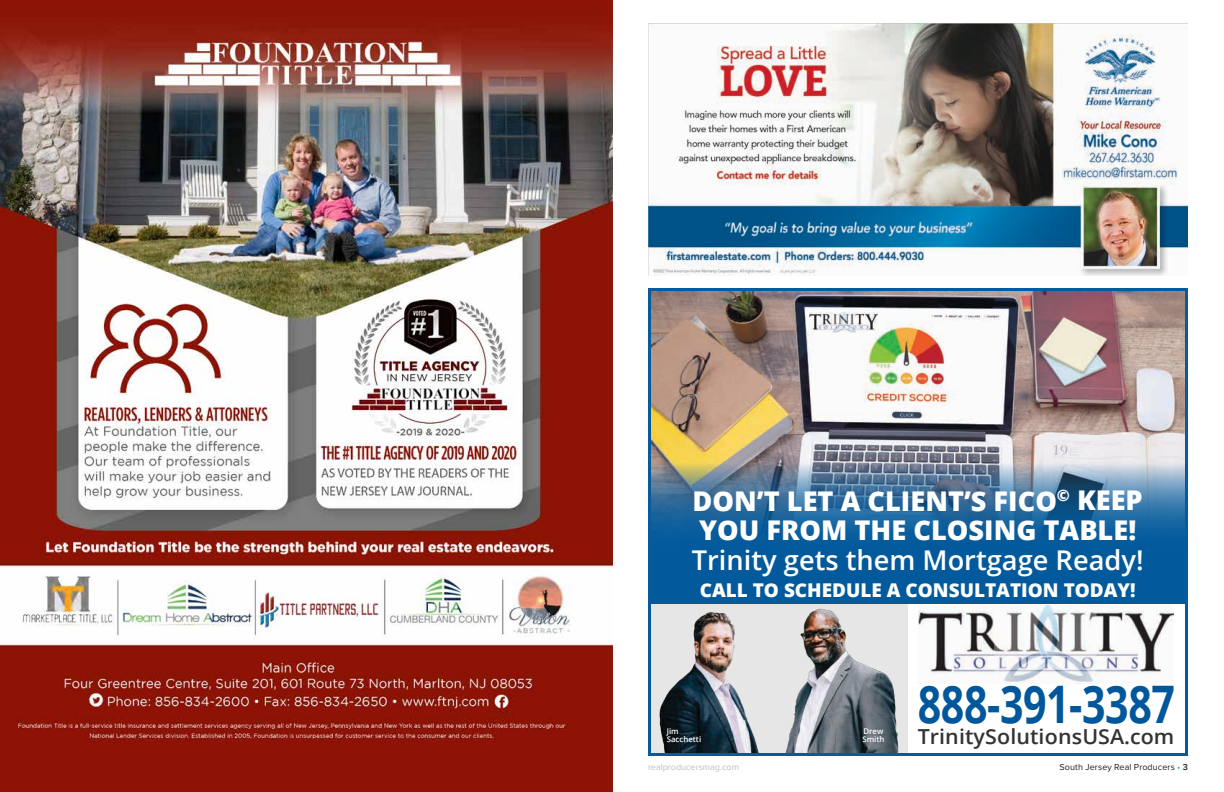
<style>
.page{position:relative;width:1224px;height:792px;background:#fff}
.page>*{position:absolute;margin:0;border:0;box-sizing:border-box;transform-origin:0 0}
.t1{font:700 51.8px "Open Sans";letter-spacing:-.01em;color:#00579c;scale:.8 1}
.t2{font:800 27.2px/29.1px "Open Sans";color:#fff}
.t3{font:600 27.2px "Open Sans";color:#fff}
.t4{font:600 20.7px "Open Sans";color:#333;scale:1.04 1}
.t5{font:800 19px "Open Sans";color:#fff}
.t6{font:9px "Proxima Nova";letter-spacing:.01em;color:#231f20}
.t7{font:9px "Proxima Nova";color:#bcbec0}
.t8{font:600 7.8px/7.8px "Open Sans";color:#fff}
.s1{color:#19a8e0}
.s2{font-weight:600}
</style>
<div class="page">
<img style="left:0;top:0;width:613px;height:792px">
<img style="left:648px;top:288px;width:540px;height:468px">
<img style="left:810px;top:312px;width:67px;height:21px">
<img style="left:648px;top:24px;width:540px;height:252px">
<p class="t2" style="left:693px;top:485px;width:452px">DON’T LET A CLIENT’S FICO<sup>©</sup> KEEP<br>YOU FROM THE CLOSING TABLE!</p>
<p class="t3" style="left:692px;top:541px;width:453px">Trinity gets them Mortgage Ready!</p>
<p class="t5" style="left:700px;top:576px;width:438px">CALL TO SCHEDULE A CONSULTATION TODAY!</p>
<p class="t8" style="left:667px;top:727px;width:36px">Jim<br>Sacchetti</p>
<p class="t8" style="left:863px;top:727px;width:24px">Drew<br>Smith</p>
<h1 class="t1" style="left:918px;top:668px;width:323px">888-391-3387</h1>
<p class="t4" style="left:918px;top:723px;width:248px">TrinitySolutionsUSA.com</p>
<p class="t7" style="left:648px;top:762px;width:92px">realproducersmag.com</p>
<p class="t6" style="left:1059px;top:762px;width:130px">South Jersey Real Producers <span class="s1">•</span> <span class="s2">3</span></p>
</div>
